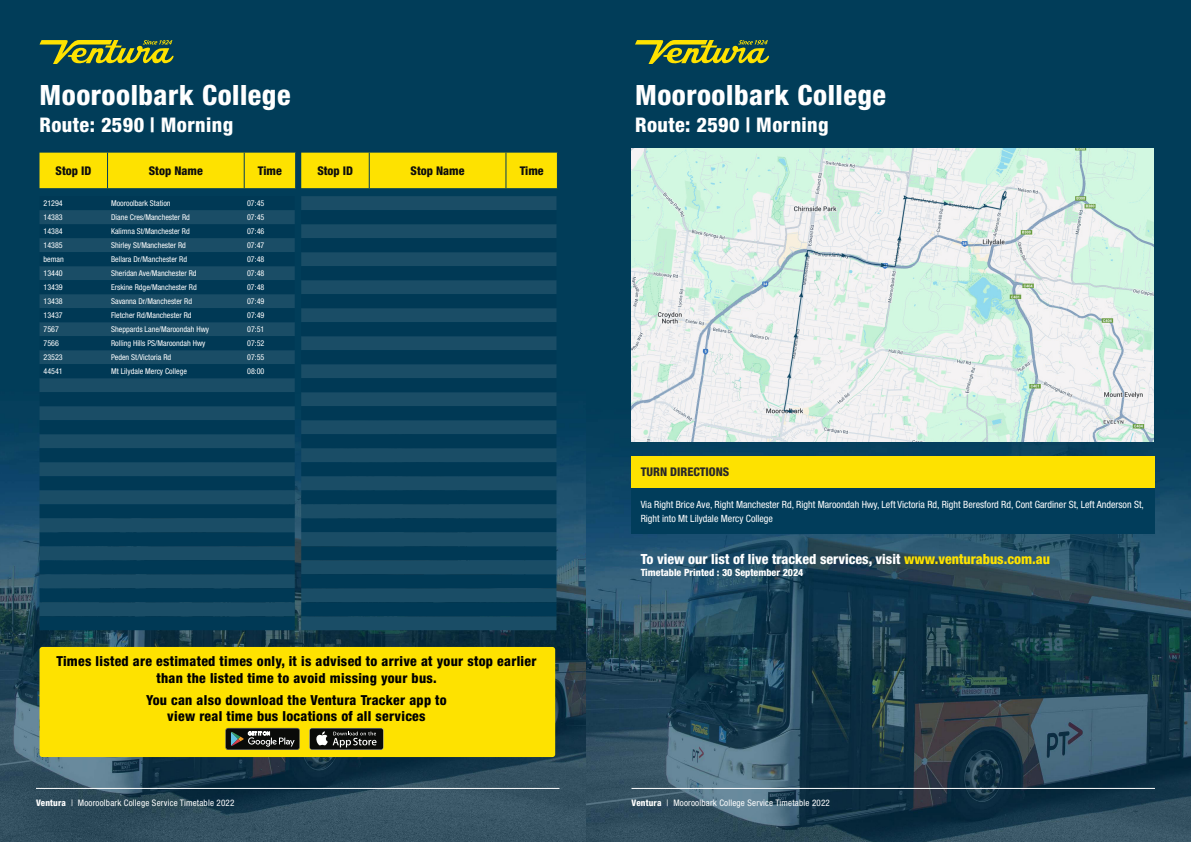
<style>
.page{position:relative;width:1191px;height:842px;background:#fff}
.page>*{position:absolute;margin:0;border:0;box-sizing:border-box;transform-origin:0 0}
.t1{font:800 condensed 28px "Helvetica Neue LT Std";letter-spacing:.02em;color:#fff}
.t2{font:800 condensed 20.2px "Helvetica Neue LT Std";letter-spacing:.02em;color:#fff}
.t3{font:800 condensed 14px "Helvetica Neue LT Std";color:#fff}
.t4{font:800 condensed 13.8px/16.6px "Helvetica Neue LT Std";letter-spacing:.02em;color:#000;text-align:center}
.t5{font:800 condensed 12px "Helvetica Neue LT Std";color:#0d0d0d}
.t6{font:800 condensed 12px "Helvetica Neue LT Std";color:#292829}
.t7{font:condensed 10px/14px "Helvetica Neue LT Std";color:#fff}
.t8{font:800 condensed 10px "Helvetica Neue LT Std";color:#fff}
.t9{font:condensed 9px "Helvetica Neue LT Std";letter-spacing:.02em;color:#fff}
.t10{font:condensed 8px "Helvetica Neue LT Std";color:#fff}
.s1{font-weight:800}
.s2{color:#fee200}
</style>
<div class="page">
<img style="left:0;top:0;width:587px;height:842px">
<hr style="left:36px;top:788px;width:523px;height:1px;background:#fff">
<svg style="left:40px;top:40px;width:134px;height:24px;background:#6f8531"></svg>
<div style="left:40px;top:153px;width:517px;height:35px;background:#fee200"></div>
<hr style="left:369px;top:153px;width:1px;height:35px;background:#013d5b">
<hr style="left:505px;top:153px;width:1px;height:35px;background:#013d5b">
<hr style="left:557px;top:153px;width:1px;height:35px;background:#013d5b">
<svg style="left:40px;top:196px;width:255px;height:42px;background:#083f5a"></svg>
<div style="left:40px;top:238px;width:255px;height:378px;background:#1a4d66"></div>
<svg style="left:40px;top:252px;width:255px;height:322px;background:#0c425c"></svg>
<div style="left:40px;top:588px;width:255px;height:14px;background:#003955"></div>
<div style="left:40px;top:616px;width:255px;height:14px;background:#003955"></div>
<div style="left:301px;top:196px;width:255px;height:434px;background:#1a4d66"></div>
<svg style="left:301px;top:210px;width:255px;height:56px;background:#0c425d"></svg>
<svg style="left:301px;top:266px;width:255px;height:322px;background:#0c425c"></svg>
<div style="left:301px;top:602px;width:255px;height:14px;background:#003955"></div>
<div style="left:39px;top:647px;width:516px;height:110px;background:#fee200;border-radius:3px"></div>
<svg style="left:225px;top:728px;width:75px;height:22px;background:#383a36"></svg>
<div style="left:309px;top:728px;width:74px;height:22px;background:#363735;border-radius:3px"></div>
<div style="left:310px;top:728px;width:73px;height:21px;background:#0a0b09;border-radius:2px"></div>
<svg style="left:316px;top:731px;width:60px;height:16px"></svg>
<img style="left:587px;top:0;width:604px;height:842px">
<hr style="left:631px;top:788px;width:524px;height:1px;background:#fff">
<div style="left:631px;top:456px;width:523px;height:32px;background:#fee200"></div>
<div style="left:631px;top:488px;width:523px;height:46px;background:#013d5b"></div>
<svg style="left:635px;top:40px;width:134px;height:24px;background:#6f8531"></svg>
<img style="left:632px;top:149px;width:521px;height:293px">
<h1 class="t1" style="left:40px;top:77px;width:252px">Mooroolbark College</h1>
<h2 class="t2" style="left:40px;top:112px;width:195px">Route: 2590 | Morning</h2>
<h3 class="t5" style="left:56px;top:163px;width:37px">Stop ID</h3>
<h3 class="t5" style="left:149px;top:163px;width:56px">Stop Name</h3>
<h3 class="t5" style="left:258px;top:163px;width:25px">Time</h3>
<h3 class="t5" style="left:317px;top:163px;width:37px">Stop ID</h3>
<h3 class="t5" style="left:410px;top:163px;width:56px">Stop Name</h3>
<h3 class="t5" style="left:520px;top:163px;width:25px">Time</h3>
<p class="t10" style="left:44px;top:199px;width:21px">21294</p>
<p class="t10" style="left:111px;top:199px;width:61px">Mooroolbark Station</p>
<p class="t10" style="left:247px;top:199px;width:19px">07:45</p>
<p class="t10" style="left:44px;top:213px;width:21px">14383</p>
<p class="t10" style="left:111px;top:213px;width:80px">Diane Cres/Manchester Rd</p>
<p class="t10" style="left:247px;top:213px;width:19px">07:45</p>
<p class="t10" style="left:44px;top:227px;width:21px">14384</p>
<p class="t10" style="left:111px;top:227px;width:80px">Kalimna St/Manchester Rd</p>
<p class="t10" style="left:247px;top:227px;width:19px">07:46</p>
<p class="t10" style="left:44px;top:241px;width:21px">14385</p>
<p class="t10" style="left:111px;top:241px;width:76px">Shirley St/Manchester Rd</p>
<p class="t10" style="left:247px;top:241px;width:19px">07:47</p>
<p class="t10" style="left:44px;top:255px;width:22px">beman</p>
<p class="t10" style="left:111px;top:255px;width:77px">Bellara Dr/Manchester Rd</p>
<p class="t10" style="left:247px;top:255px;width:19px">07:48</p>
<p class="t10" style="left:44px;top:269px;width:21px">13440</p>
<p class="t10" style="left:111px;top:269px;width:87px">Sheridan Ave/Manchester Rd</p>
<p class="t10" style="left:247px;top:269px;width:19px">07:48</p>
<p class="t10" style="left:44px;top:283px;width:21px">13439</p>
<p class="t10" style="left:111px;top:283px;width:87px">Erskine Rdge/Manchester Rd</p>
<p class="t10" style="left:247px;top:283px;width:19px">07:48</p>
<p class="t10" style="left:44px;top:297px;width:21px">13438</p>
<p class="t10" style="left:111px;top:297px;width:82px">Savanna Dr/Manchester Rd</p>
<p class="t10" style="left:247px;top:297px;width:19px">07:49</p>
<p class="t10" style="left:44px;top:311px;width:21px">13437</p>
<p class="t10" style="left:111px;top:311px;width:82px">Fletcher Rd/Manchester Rd</p>
<p class="t10" style="left:247px;top:311px;width:19px">07:49</p>
<p class="t10" style="left:44px;top:325px;width:17px">7567</p>
<p class="t10" style="left:111px;top:325px;width:100px">Sheppards Lane/Maroondah Hwy</p>
<p class="t10" style="left:247px;top:325px;width:19px">07:51</p>
<p class="t10" style="left:44px;top:339px;width:17px">7566</p>
<p class="t10" style="left:111px;top:339px;width:96px">Rolling Hills PS/Maroondah Hwy</p>
<p class="t10" style="left:247px;top:339px;width:19px">07:52</p>
<p class="t10" style="left:44px;top:353px;width:21px">23523</p>
<p class="t10" style="left:111px;top:353px;width:62px">Peden St/Victoria Rd</p>
<p class="t10" style="left:247px;top:353px;width:19px">07:55</p>
<p class="t10" style="left:44px;top:367px;width:21px">44541</p>
<p class="t10" style="left:111px;top:367px;width:77px">Mt Lilydale Mercy College</p>
<p class="t10" style="left:247px;top:367px;width:19px">08:00</p>
<h3 class="t4" style="left:56px;top:653px;width:481px">Times listed are estimated times only, it is advised to arrive at your stop earlier than the listed time to avoid missing your bus.</h3>
<h3 class="t4" style="left:146px;top:691px;width:302px">You can also download the Ventura Tracker app to view real time bus locations of all services</h3>
<p class="t9" style="left:36px;top:798px;width:200px"><span class="s1">Ventura</span> | Mooroolbark College Service Timetable 2022</p>
<h1 class="t1" style="left:635px;top:77px;width:252px">Mooroolbark College</h1>
<h2 class="t2" style="left:635px;top:112px;width:195px">Route: 2590 | Morning</h2>
<h3 class="t6" style="left:640px;top:465px;width:90px">TURN DIRECTIONS</h3>
<p class="t7" style="left:640px;top:497px;width:505px">Via Right Brice Ave, Right Manchester Rd, Right Maroondah Hwy, Left Victoria Rd, Right Beresford Rd, Cont Gardiner St, Left Anderson St,<br>Right into Mt Lilydale Mercy College</p>
<h3 class="t3" style="left:640px;top:551px;width:411px">To view our list of live tracked services, visit <span class="s2">www.venturabus.com.au</span></h3>
<p class="t8" style="left:640px;top:567px;width:164px">Timetable Printed : 30 September 2024</p>
<p class="t9" style="left:631px;top:798px;width:200px"><span class="s1">Ventura</span> | Mooroolbark College Service Timetable 2022</p>
</div>
